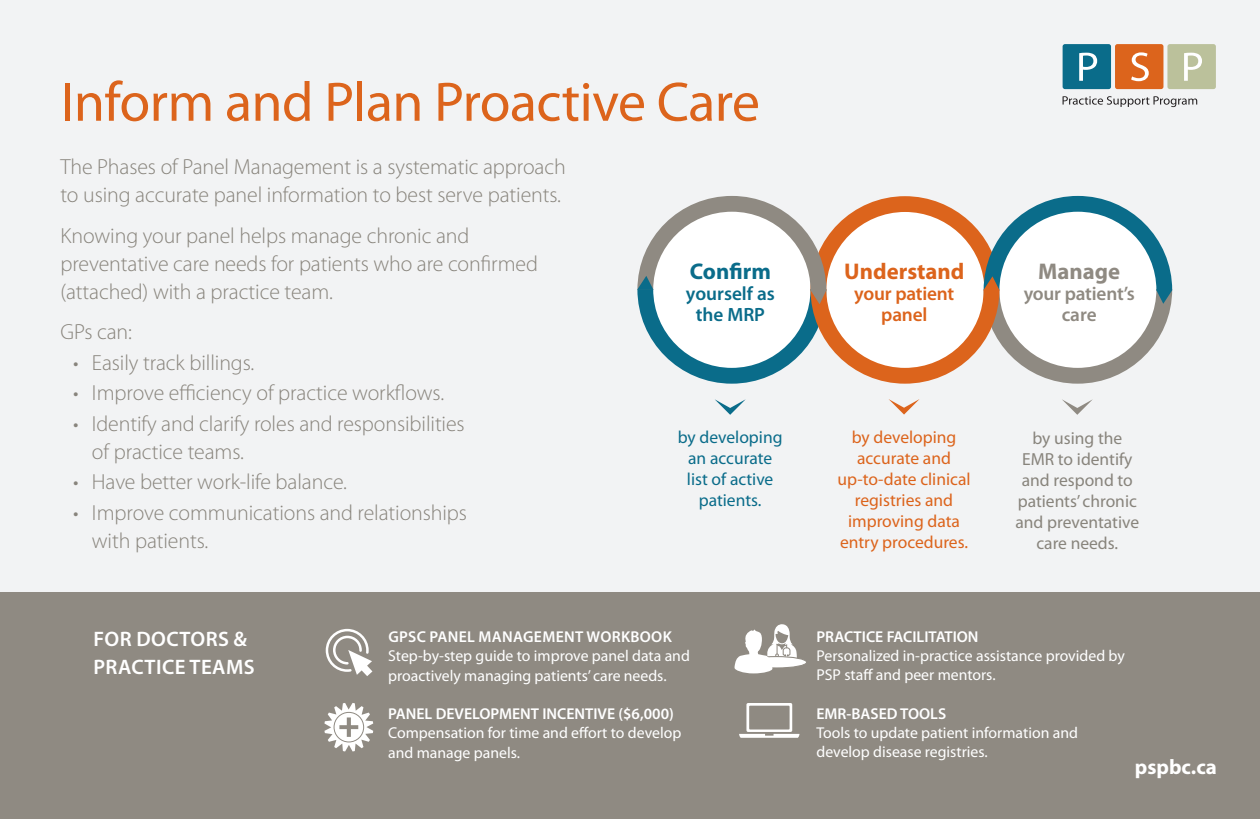
<style>
.page{position:relative;width:1260px;height:819px;background:#fff}
.page>*{position:absolute;margin:0;border:0;box-sizing:border-box;transform-origin:0 0}
.t1{font:56px "Myriad Pro";letter-spacing:-.01em;color:#dc641c}
.t2{font:700 22.75px "Myriad Pro";color:#dc641c}
.t3{font:700 22.75px "Myriad Pro";color:#0a6c8a}
.t4{font:700 22.75px "Myriad Pro";color:#8f8a82}
.t5{font:300 21.88px/28px "Myriad Pro";letter-spacing:-.005em;color:#88847c}
.t6{font:600 21px/28px "Myriad Pro";letter-spacing:.02em;color:#fff}
.t7{font:700 21px "Myriad Pro";color:#fff}
.t8{font:600 19.25px/21px "Myriad Pro";letter-spacing:-.01em;color:#8f8a82;text-align:center}
.t9{font:600 19.25px/21px "Myriad Pro";color:#0a6c8a;text-align:center}
.t10{font:600 19.25px/21px "Myriad Pro";letter-spacing:-.01em;color:#dc641c;text-align:center}
.t11{font:17.5px/21px "Myriad Pro";color:#dc641c;text-align:center}
.t12{font:17.5px/21px "Myriad Pro";color:#88847c;text-align:center}
.t13{font:17.5px/21px "Myriad Pro";color:#0a6c8a;text-align:center}
.t14{font:15.75px/19.2px "Myriad Pro";color:#fff}
.t15{font:600 15.75px "Myriad Pro";color:#fff}
.t16{font:600 15.75px "Myriad Pro";letter-spacing:.02em;color:#fff}
</style>
<div class="page">
<div style="left:0;top:0;width:1260px;height:806px;background:#f2f3f4"></div>
<div style="left:0;top:592px;width:1260px;height:227px;background:#8f8a82"></div>
<div style="left:1063px;top:44px;width:48px;height:45px;background:#0a6c8a;border-radius:2px"></div>
<div style="left:1115px;top:44px;width:48px;height:45px;background:#dc641c;border-radius:2px"></div>
<div style="left:1167px;top:44px;width:49px;height:45px;background:#bbc19b;border-radius:2px"></div>
<svg style="left:1131px;top:52px;width:18px;height:29px"></svg>
<svg style="left:1079px;top:53px;width:18px;height:28px"></svg>
<svg style="left:1184px;top:53px;width:18px;height:28px"></svg>
<svg style="left:1063px;top:96px;width:134px;height:11px"></svg>
<svg style="left:746px;top:703px;width:46px;height:29px"></svg>
<svg style="left:739px;top:734px;width:60px;height:4px"></svg>
<div style="left:749px;top:706px;width:41px;height:24px;background:#8f8a82"></div>
<svg style="left:325px;top:628px;width:47px;height:48px"></svg>
<svg style="left:324px;top:703px;width:49px;height:49px"></svg>
<svg style="left:746px;top:657px;width:61px;height:11px"></svg>
<div style="left:746px;top:656px;width:61px;height:13px;border:1px solid #8f8a82;border-radius:50%"></div>
<svg style="left:735px;top:624px;width:62px;height:49px"></svg>
<svg style="left:715px;top:399px;width:31px;height:16px"></svg>
<svg style="left:889px;top:399px;width:31px;height:16px"></svg>
<svg style="left:1062px;top:399px;width:31px;height:16px"></svg>
<svg style="left:637px;top:195px;width:536px;height:189px"></svg>
<h1 class="t1" style="left:60px;top:71px;width:701px">Inform and Plan Proactive Care</h1>
<p class="t5" style="left:60px;top:153px;width:507px">The Phases of Panel Management is a systematic approach to using accurate panel information to best serve patients.</p>
<p class="t5" style="left:60px;top:222px;width:479px">Knowing your panel helps manage chronic and preventative care needs for patients who are confirmed (attached) with a practice team.</p>
<p class="t5" style="left:60px;top:318px;width:73px">GPs can:</p>
<p class="t5" style="left:73px;top:349px;width:183px">• Easily track billings.</p>
<p class="t5" style="left:73px;top:379px;width:373px">• Improve efficiency of practice workflows.</p>
<p class="t5" style="left:92px;top:410px;width:374px;text-indent:-19px">• Identify and clarify roles and responsibilities of practice teams.</p>
<p class="t5" style="left:73px;top:468px;width:276px">• Have better work-life balance.</p>
<p class="t5" style="left:92px;top:499px;width:377px;text-indent:-19px">• Improve communications and relationships with patients.</p>
<p class="t3" style="left:690px;top:258px;width:83px">Confirm</p>
<p class="t9" style="left:686px;top:283px;width:90px">yourself as the MRP</p>
<p class="t2" style="left:844px;top:258px;width:122px">Understand</p>
<p class="t10" style="left:854px;top:283px;width:102px">your patient panel</p>
<p class="t4" style="left:1038px;top:258px;width:83px">Manage</p>
<p class="t8" style="left:1024px;top:283px;width:113px">your patient’s care</p>
<p class="t13" style="left:678px;top:427px;width:106px">by developing an accurate list of active patients.</p>
<p class="t11" style="left:837px;top:427px;width:135px">by developing accurate and up-to-date clinical registries and improving data entry procedures.</p>
<p class="t12" style="left:1015px;top:428px;width:125px">by using the<br>EMR to identify and respond to patients’ chronic and preventative care needs.</p>
<p class="t6" style="left:93px;top:625px;width:163px">FOR DOCTORS &amp;<br>PRACTICE TEAMS</p>
<p class="t16" style="left:388px;top:628px;width:285px">GPSC PANEL MANAGEMENT WORKBOOK</p>
<p class="t14" style="left:388px;top:647px;width:303px">Step-by-step guide to improve panel data and proactively managing patients’ care needs.</p>
<p class="t15" style="left:388px;top:705px;width:287px">PANEL DEVELOPMENT INCENTIVE ($6,000)</p>
<p class="t14" style="left:388px;top:724px;width:295px">Compensation for time and effort to develop and manage panels.</p>
<p class="t15" style="left:816px;top:628px;width:164px">PRACTICE FACILITATION</p>
<p class="t14" style="left:816px;top:646px;width:310px">Personalized in-practice assistance provided by<br>PSP staff and peer mentors.</p>
<p class="t15" style="left:816px;top:705px;width:131px">EMR-BASED TOOLS</p>
<p class="t14" style="left:816px;top:723px;width:263px">Tools to update patient information and develop disease registries.</p>
<p class="t7" style="left:1135px;top:755px;width:84px">pspbc.ca</p>
</div>
